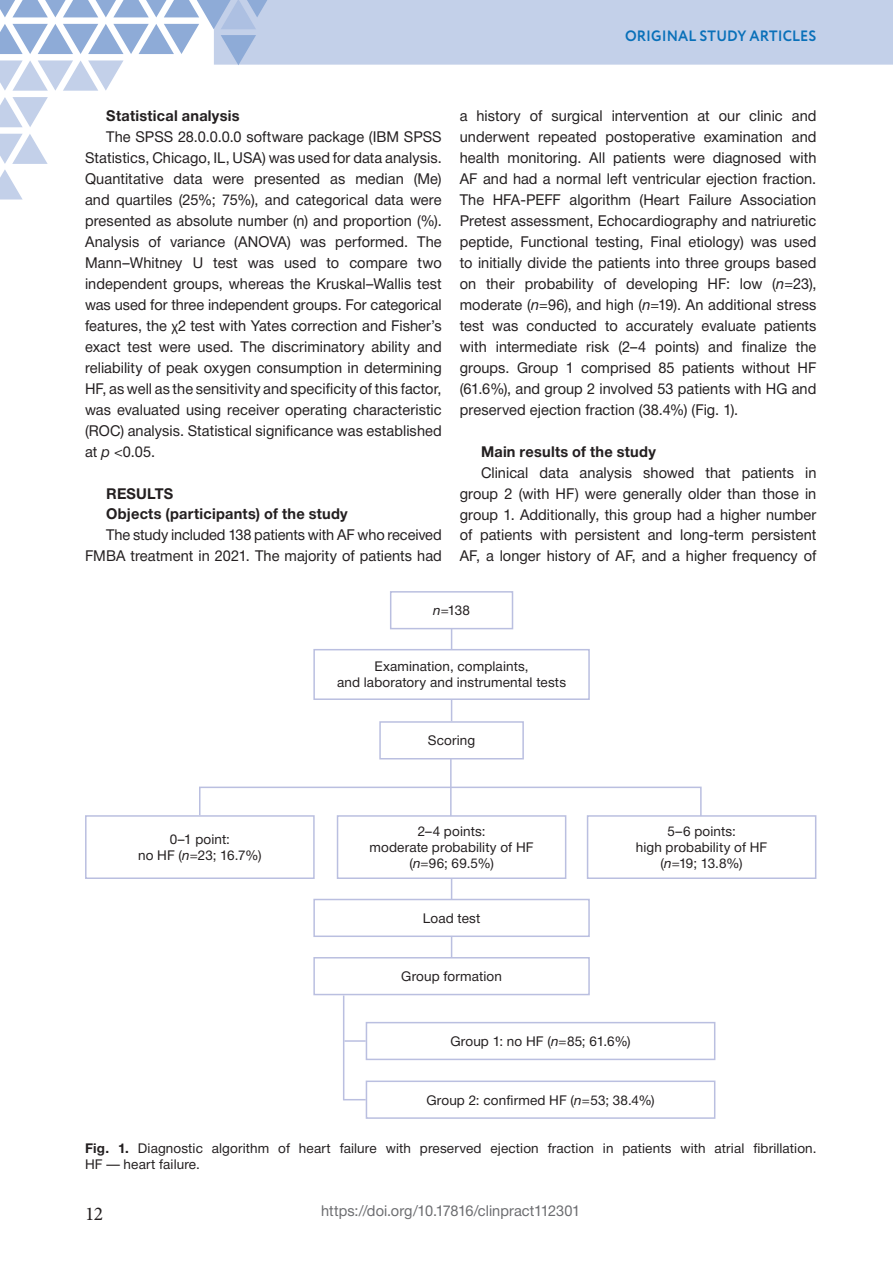
<style>
.page{position:relative;width:893px;height:1263px;background:#fff}
.page>*{position:absolute;margin:0;border:0;box-sizing:border-box;transform-origin:0 0}
.t1{font:19.5px "Minion Pro";color:#231f20}
.t2{font:15px/21px "Helvetica Neue Cyr";letter-spacing:.005em;color:#231f20;text-align:justify}
.t3{font:700 15px/21px "Helvetica Neue Cyr";letter-spacing:.015em;color:#231f20}
.t4{font:15px "Helvetica Neue Cyr";color:#6c6d70}
.t5{font:700 15px "Circe";letter-spacing:.01em;color:#0970b9;scale:.95 1}
.t6{font:13.5px/16.2px "Helvetica Neue Cyr";letter-spacing:.01em;color:#231f20;text-align:center}
.s1{font-family:"Myriad Pro"}
.s2{font-style:italic}
.s3{font-weight:700}
</style>
<div class="page">
<svg style="left:0;top:97px;width:48px;height:30px"></svg>
<svg style="left:0;top:134px;width:48px;height:65px"></svg>
<svg style="left:0;top:0;width:893px;height:91px"></svg>
<div style="left:313px;top:649px;width:277px;height:51px;border:2px solid #babfe0"></div>
<div style="left:313px;top:899px;width:277px;height:38px;border:2px solid #babfe0"></div>
<div style="left:313px;top:957px;width:277px;height:38px;border:2px solid #babfe0"></div>
<div style="left:366px;top:1022px;width:349px;height:38px;border:2px solid #babfe0"></div>
<div style="left:366px;top:1080px;width:349px;height:39px;border:2px solid #babfe0"></div>
<div style="left:85px;top:815px;width:230px;height:64px;border:2px solid #babfe0"></div>
<div style="left:337px;top:815px;width:229px;height:64px;border:2px solid #babfe0"></div>
<div style="left:587px;top:815px;width:229px;height:64px;border:2px solid #babfe0"></div>
<div style="left:390px;top:591px;width:123px;height:38px;border:2px solid #babfe0"></div>
<div style="left:379px;top:721px;width:145px;height:38px;border:2px solid #babfe0"></div>
<svg style="left:451px;top:628px;width:1px;height:21px"></svg>
<svg style="left:451px;top:700px;width:1px;height:21px"></svg>
<svg style="left:451px;top:878px;width:1px;height:21px"></svg>
<svg style="left:451px;top:936px;width:1px;height:21px"></svg>
<hr style="left:344px;top:1040px;width:22px;height:2px;background:#babfe0">
<svg style="left:344px;top:1099px;width:22px;height:1px"></svg>
<hr style="left:450px;top:759px;width:2px;height:57px;background:#babfe0">
<hr style="left:343px;top:995px;width:1px;height:105px;background:#babfe0">
<svg style="left:198px;top:786px;width:504px;height:31px"></svg>
<p class="t5" style="left:625px;top:26px;width:203px">ORIGINAL STUDY ARTICLES</p>
<p class="t3" style="left:106px;top:106px;width:135px">Statistical analysis</p>
<p class="t2" style="left:85px;top:127px;width:358px;text-indent:21px">The SPSS 28.0.0.0.0 software package (IBM SPSS Statistics, Chicago, IL, USA) was used for data analysis.<br>Quantitative data were presented as median (Me) and quartiles (25%; 75%), and categorical data were presented as absolute number (n) and proportion (%).<br>Analysis of variance (ANOVA) was performed. The Mann–Whitney U test was used to compare two independent groups, whereas the Kruskal–Wallis test was used for three independent groups. For categorical features, the <span class="s1">χ</span>2 test with Yates correction and Fisher’s exact test were used. The discriminatory ability and reliability of peak oxygen consumption in determining HF, as well as the sensitivity and specificity of this factor, was evaluated using receiver operating characteristic (ROC) analysis. Statistical significance was established at <span class="s2">p</span> &lt;0.05.</p>
<p class="t3" style="left:106px;top:483px;width:243px">RESULTS<br>Objects (participants) of the study</p>
<p class="t2" style="left:85px;top:525px;width:358px;text-align:right">The study included 138 patients with AF who received<br>FMBA treatment in 2021. The majority of patients had</p>
<p class="t2" style="left:460px;top:106px;width:358px">a history of surgical intervention at our clinic and underwent repeated postoperative examination and health monitoring. All patients were diagnosed with AF and had a normal left ventricular ejection fraction.<br>The HFA-PEFF algorithm (Heart Failure Association Pretest assessment, Echocardiography and natriuretic peptide, Functional testing, Final etiology) was used to initially divide the patients into three groups based on their probability of developing HF: low (<span class="s2">n</span>=23), moderate (<span class="s2">n</span>=96), and high (<span class="s2">n</span>=19). An additional stress test was conducted to accurately evaluate patients with intermediate risk (2–4 points) and finalize the groups. Group 1 comprised 85 patients without HF (61.6%), and group 2 involved 53 patients with HG and preserved ejection fraction (38.4%) (Fig. 1).</p>
<p class="t3" style="left:481px;top:441px;width:176px">Main results of the study</p>
<p class="t2" style="left:460px;top:462px;width:358px;text-indent:21px">Clinical data analysis showed that patients in group 2 (with HF) were generally older than those in group 1. Additionally, this group had a higher number of patients with persistent and long-term persistent AF, a longer history of AF, and a higher frequency of</p>
<p class="t6" style="left:433px;top:602px;width:38px"><span class="s2">n</span>=138</p>
<p class="t6" style="left:337px;top:658px;width:230px">Examination, complaints,<br>and laboratory and instrumental tests</p>
<p class="t6" style="left:428px;top:732px;width:49px">Scoring</p>
<p class="t6" style="left:138px;top:831px;width:125px">0–1 point:<br>no HF (<span class="s2">n</span>=23; 16.7%)</p>
<p class="t6" style="left:370px;top:823px;width:166px">2–4 points:<br>moderate probability of HF (<span class="s2">n</span>=96; 69.5%)</p>
<p class="t6" style="left:636px;top:823px;width:133px">5–6 points:<br>high probability of HF (<span class="s2">n</span>=19; 13.8%)</p>
<p class="t6" style="left:423px;top:910px;width:59px">Load test</p>
<p class="t6" style="left:401px;top:968px;width:102px">Group formation</p>
<p class="t6" style="left:450px;top:1033px;width:182px">Group 1: no HF (<span class="s2">n</span>=85; 61.6%)</p>
<p class="t6" style="left:426px;top:1092px;width:230px">Group 2: confirmed HF (<span class="s2">n</span>=53; 38.4%)</p>
<p class="t6" style="left:85px;top:1140px;width:733px;text-align:left"><span class="s3">Fig. 1.</span> Diagnostic algorithm of heart failure with preserved ejection fraction in patients with atrial fibrillation.<br>HF — heart failure.</p>
<h1 class="t1" style="left:85px;top:1200px;width:20px">12</h1>
<p class="t4" style="left:321px;top:1203px;width:261px">https://doi.org/10.17816/clinpract112301</p>
</div>
